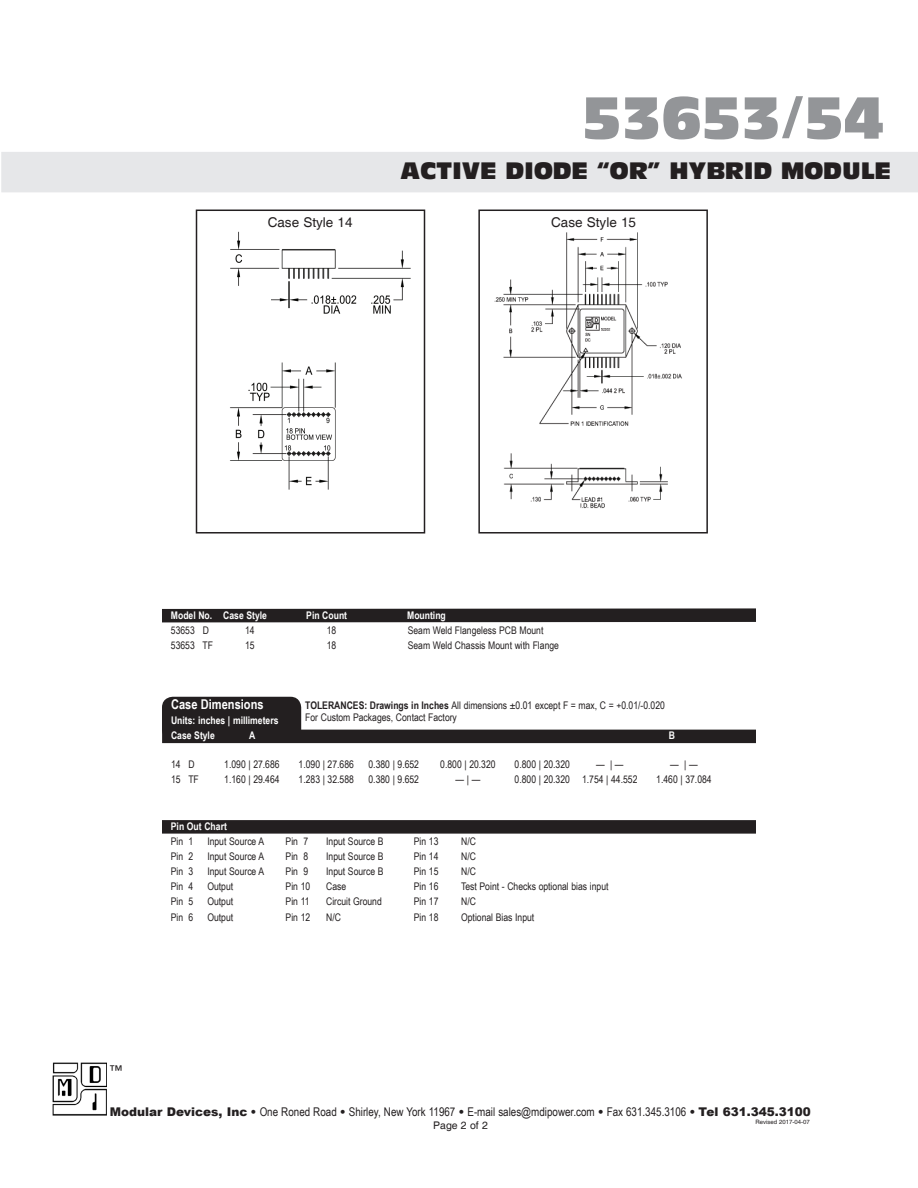
<style>
.page{position:relative;width:918px;height:1188px;background:#fff}
.page>*{position:absolute;margin:0;border:0;box-sizing:border-box;transform-origin:0 0}
.t1{font:54px "Antique Olive Compact";color:#939598}
.t2{font:22.2px "Antique Olive Compact";color:#231f20}
.t3{font:13.5px "Helvetica";color:#231f20}
.t4{font:700 13.5px "Arial Narrow";color:#fff}
.t5{font:12px "Arial Narrow";color:#231f20}
.t6{font:10.5px/12.6px "Arial Narrow";color:#231f20}
.t7{font:700 10.5px "Arial Narrow";color:#fff}
.t8{font:10.5px "Helvetica";color:#231f20}
.t9{font:6px "Helvetica";color:#231f20}
.s1{font-weight:700}
.s2{font-family:"Arial";font-weight:900}
</style>
<div class="page">
<div style="left:1px;top:152px;width:917px;height:40px;background:#e6e7e9"></div>
<svg style="left:162px;top:608px;width:594px;height:15px;background:#383536"></svg>
<div style="left:162px;top:697px;width:139px;height:43px;background:#231f20;border-radius:11px"></div>
<div style="left:162px;top:730px;width:594px;height:13px;background:#231f20"></div>
<div style="left:162px;top:820px;width:594px;height:14px;background:#231f20"></div>
<img style="left:494px;top:232px;width:188px;height:277px">
<div style="left:478px;top:210px;width:230px;height:324px;border:2px solid #231f20"></div>
<img style="left:230px;top:231px;width:181px;height:259px">
<div style="left:196px;top:210px;width:229px;height:324px;border:2px solid #231f20"></div>
<img style="left:52px;top:1063px;width:54px;height:53px">
<p class="t1" style="left:582px;top:81px;width:303px">53653/54</p>
<p class="t2" style="left:401px;top:155px;width:492px">ACTIVE DIODE “OR” HYBRID MODULE</p>
<p class="t3" style="left:268px;top:215px;width:86px">Case Style 14</p>
<p class="t3" style="left:551px;top:215px;width:86px">Case Style 15</p>
<p class="t7" style="left:171px;top:608px;width:98px">Model No. Case Style</p>
<p class="t7" style="left:306px;top:608px;width:42px">Pin Count</p>
<p class="t7" style="left:407px;top:608px;width:40px">Mounting</p>
<p class="t6" style="left:171px;top:624px;width:40px">53653 D</p>
<p class="t6" style="left:245px;top:624px;width:11px">14</p>
<p class="t6" style="left:327px;top:624px;width:11px">18</p>
<p class="t6" style="left:408px;top:624px;width:137px">Seam Weld Flangeless PCB Mount</p>
<p class="t6" style="left:171px;top:639px;width:44px">53653 TF</p>
<p class="t6" style="left:245px;top:639px;width:11px">15</p>
<p class="t6" style="left:327px;top:639px;width:11px">18</p>
<p class="t6" style="left:408px;top:639px;width:153px">Seam Weld Chassis Mount with Flange</p>
<p class="t4" style="left:171px;top:694px;width:94px">Case Dimensions</p>
<p class="t7" style="left:171px;top:713px;width:109px">Units: inches | millimeters</p>
<p class="t7" style="left:171px;top:728px;width:45px">Case Style</p>
<p class="t7" style="left:249px;top:728px;width:8px">A</p>
<p class="t7" style="left:669px;top:728px;width:8px">B</p>
<p class="t6" style="left:171px;top:757px;width:25px">14 D</p>
<p class="t6" style="left:224px;top:757px;width:57px">1.090 | 27.686</p>
<p class="t6" style="left:299px;top:757px;width:57px">1.090 | 27.686</p>
<p class="t6" style="left:369px;top:757px;width:52px">0.380 | 9.652</p>
<p class="t6" style="left:440px;top:757px;width:57px">0.800 | 20.320</p>
<p class="t6" style="left:515px;top:757px;width:57px">0.800 | 20.320</p>
<p class="t6" style="left:596px;top:757px;width:29px">— | —</p>
<p class="t6" style="left:670px;top:757px;width:29px">— | —</p>
<p class="t6" style="left:171px;top:772px;width:29px">15 TF</p>
<p class="t6" style="left:224px;top:772px;width:57px">1.160 | 29.464</p>
<p class="t6" style="left:299px;top:772px;width:57px">1.283 | 32.588</p>
<p class="t6" style="left:369px;top:772px;width:52px">0.380 | 9.652</p>
<p class="t6" style="left:456px;top:772px;width:26px">— | —</p>
<p class="t6" style="left:515px;top:772px;width:124px">0.800 | 20.320 1.754 | 44.552</p>
<p class="t6" style="left:656px;top:772px;width:57px">1.460 | 37.084</p>
<p class="t6" style="left:305px;top:699px;width:361px"><span class="s1">TOLERANCES: Drawings in Inches</span> All dimensions ±0.01 except F = max, C = +0.01/-0.020<br>For Custom Packages, Contact Factory</p>
<p class="t7" style="left:171px;top:819px;width:57px">Pin Out Chart</p>
<p class="t6" style="left:171px;top:835px;width:24px">Pin 1</p>
<p class="t6" style="left:207px;top:835px;width:58px">Input Source A</p>
<p class="t6" style="left:286px;top:835px;width:24px">Pin 7</p>
<p class="t6" style="left:326px;top:835px;width:59px">Input Source B</p>
<p class="t6" style="left:414px;top:835px;width:26px">Pin 13</p>
<p class="t6" style="left:461px;top:835px;width:16px">N/C</p>
<p class="t6" style="left:171px;top:850px;width:24px">Pin 2</p>
<p class="t6" style="left:207px;top:850px;width:58px">Input Source A</p>
<p class="t6" style="left:286px;top:850px;width:24px">Pin 8</p>
<p class="t6" style="left:326px;top:850px;width:59px">Input Source B</p>
<p class="t6" style="left:414px;top:850px;width:26px">Pin 14</p>
<p class="t6" style="left:461px;top:850px;width:16px">N/C</p>
<p class="t6" style="left:171px;top:865px;width:24px">Pin 3</p>
<p class="t6" style="left:207px;top:865px;width:58px">Input Source A</p>
<p class="t6" style="left:286px;top:865px;width:24px">Pin 9</p>
<p class="t6" style="left:326px;top:865px;width:59px">Input Source B</p>
<p class="t6" style="left:414px;top:865px;width:26px">Pin 15</p>
<p class="t6" style="left:461px;top:865px;width:16px">N/C</p>
<p class="t6" style="left:171px;top:880px;width:24px">Pin 4</p>
<p class="t6" style="left:207px;top:880px;width:27px">Output</p>
<p class="t6" style="left:286px;top:880px;width:26px">Pin 10</p>
<p class="t6" style="left:326px;top:880px;width:22px">Case</p>
<p class="t6" style="left:414px;top:880px;width:26px">Pin 16</p>
<p class="t6" style="left:461px;top:880px;width:149px">Test Point - Checks optional bias input</p>
<p class="t6" style="left:171px;top:895px;width:24px">Pin 5</p>
<p class="t6" style="left:207px;top:895px;width:27px">Output</p>
<p class="t6" style="left:286px;top:895px;width:26px">Pin 11</p>
<p class="t6" style="left:326px;top:895px;width:57px">Circuit Ground</p>
<p class="t6" style="left:414px;top:895px;width:26px">Pin 17</p>
<p class="t6" style="left:461px;top:895px;width:16px">N/C</p>
<p class="t6" style="left:171px;top:910px;width:24px">Pin 6</p>
<p class="t6" style="left:207px;top:910px;width:27px">Output</p>
<p class="t6" style="left:286px;top:910px;width:26px">Pin 12</p>
<p class="t6" style="left:326px;top:910px;width:16px">N/C</p>
<p class="t6" style="left:414px;top:910px;width:26px">Pin 18</p>
<p class="t6" style="left:461px;top:910px;width:75px">Optional Bias Input</p>
<p class="t3" style="left:109px;top:1063px;width:15px">™</p>
<p class="t5" style="left:110px;top:1103px;width:702px"><span class="s2">Modular Devices, Inc •</span> One Roned Road <span class="s2">•</span> Shirley, New York 11967 <span class="s2">•</span> E-mail sales@mdipower.com <span class="s2">•</span> Fax 631.345.3106 <span class="s2">• Tel 631.345.3100</span></p>
<p class="t9" style="left:756px;top:1119px;width:56px">Revised 2017-04-07</p>
<p class="t8" style="left:433px;top:1119px;width:56px">Page 2 of 2</p>
</div>
